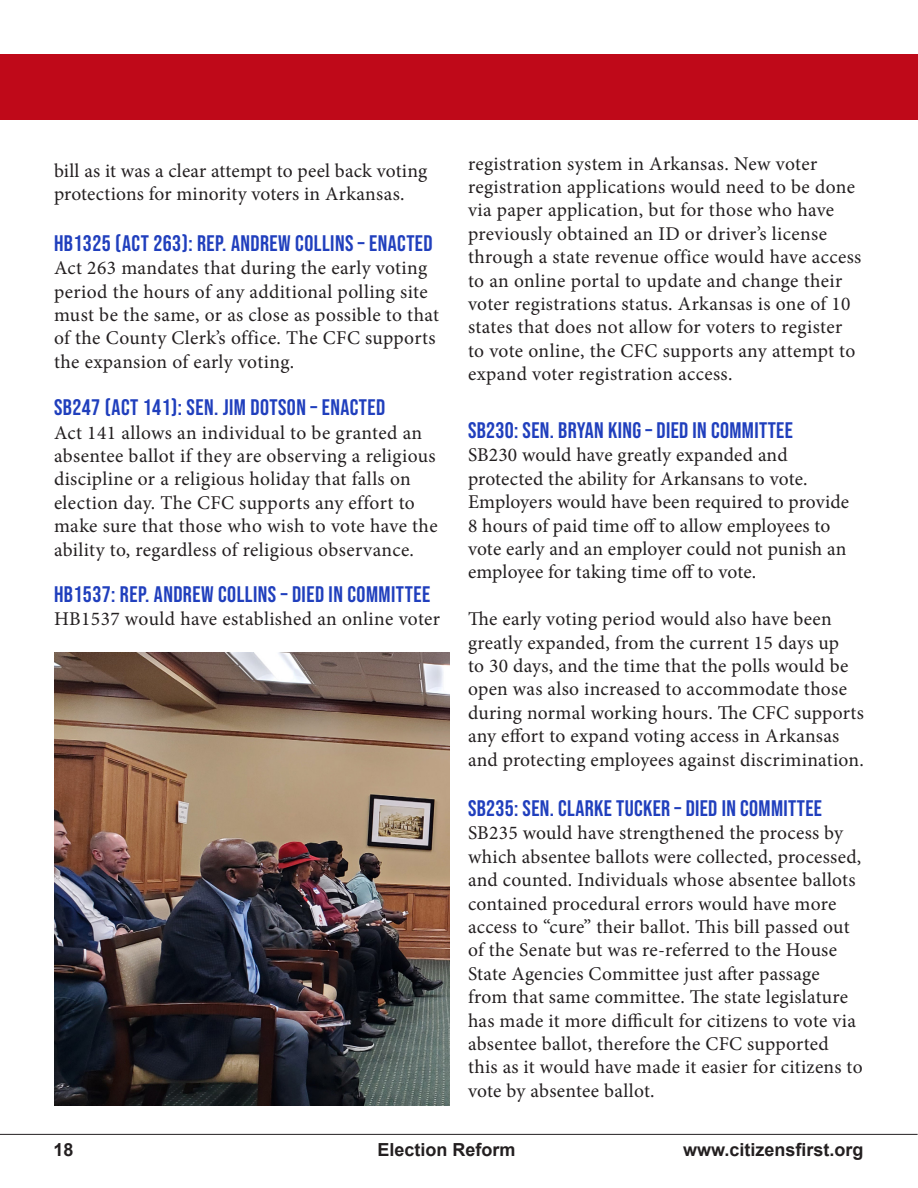
<style>
.page{position:relative;width:918px;height:1188px;background:#fff}
.page>*{position:absolute;margin:0;border:0;box-sizing:border-box;transform-origin:0 0}
.t1{font:22.5px "Bebas Neue";letter-spacing:.02em;color:#203fbd}
.t2{font:19.5px/23.4px "Minion Pro";letter-spacing:.015em;color:#231f20}
.t3{font:700 18px "Arial";color:#231f20}
</style>
<div class="page">
<hr style="left:0;top:1134px;width:918px;height:1px;background:#231f20">
<div style="left:0;top:54px;width:918px;height:65px;background:#bf0919"></div>
<img style="left:54px;top:653px;width:396px;height:453px">
<p class="t2" style="left:54px;top:159px;width:375px">bill as it was a clear attempt to peel back voting protections for minority voters in Arkansas.</p>
<p class="t1" style="left:54px;top:230px;width:380px">HB1325 (ACT 263): REP. ANDREW COLLINS – ENACTED</p>
<p class="t2" style="left:54px;top:256px;width:387px">Act 263 mandates that during the early voting period the hours of any additional polling site must be the same, or as close as possible to that of the County Clerk’s office. The CFC supports the expansion of early voting.</p>
<p class="t1" style="left:54px;top:395px;width:333px">SB247 (ACT 141): SEN. JIM DOTSON – ENACTED</p>
<p class="t2" style="left:54px;top:421px;width:385px">Act 141 allows an individual to be granted an absentee ballot if they are observing a religious discipline or a religious holiday that falls on election day. The CFC supports any effort to make sure that those who wish to vote have the ability to, regardless of religious observance.</p>
<p class="t1" style="left:54px;top:581px;width:378px">HB1537: REP. ANDREW COLLINS – DIED IN COMMITTEE</p>
<p class="t2" style="left:54px;top:607px;width:388px">HB1537 would have established an online voter</p>
<p class="t2" style="left:468px;top:152px;width:395px">registration system in Arkansas. New voter registration applications would need to be done via paper application, but for those who have previously obtained an ID or driver’s license through a state revenue office would have access to an online portal to update and change their voter registrations status. Arkansas is one of 10 states that does not allow for voters to register to vote online, the CFC supports any attempt to expand voter registration access.</p>
<p class="t1" style="left:468px;top:417px;width:326px">SB230: SEN. BRYAN KING – DIED IN COMMITTEE</p>
<p class="t2" style="left:468px;top:444px;width:383px">SB230 would have greatly expanded and protected the ability for Arkansans to vote.<br>Employers would have been required to provide 8 hours of paid time off to allow employees to vote early and an employer could not punish an employee for taking time off to vote.</p>
<p class="t2" style="left:468px;top:607px;width:398px">The early voting period would also have been greatly expanded, from the current 15 days up<br>to 30 days, and the time that the polls would be open was also increased to accommodate those during normal working hours. The CFC supports any effort to expand voting access in Arkansas and protecting employees against discrimination.</p>
<p class="t1" style="left:468px;top:795px;width:356px">SB235: SEN. CLARKE TUCKER – DIED IN COMMITTEE</p>
<p class="t2" style="left:468px;top:822px;width:396px">SB235 would have strengthened the process by which absentee ballots were collected, processed, and counted. Individuals whose absentee ballots contained procedural errors would have more access to “cure” their ballot. This bill passed out of the Senate but was re-referred to the House State Agencies Committee just after passage from that same committee. The state legislature has made it more difficult for citizens to vote via absentee ballot, therefore the CFC supported this as it would have made it easier for citizens to vote by absentee ballot.</p>
<p class="t3" style="left:54px;top:1138px;width:22px">18</p>
<p class="t3" style="left:378px;top:1138px;width:140px">Election Reform</p>
<p class="t3" style="left:683px;top:1138px;width:182px">www.citizensfirst.org</p>
</div>
